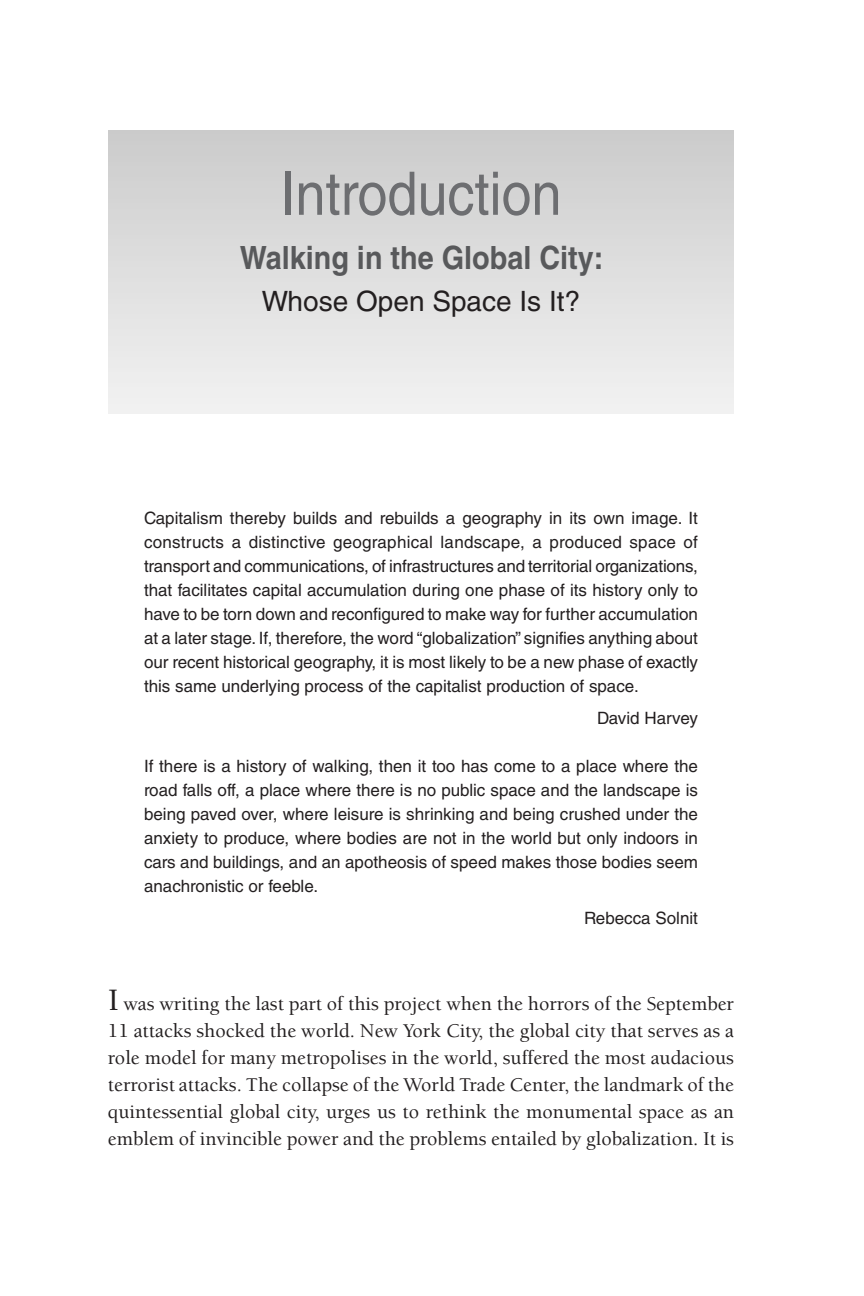
<style>
.page{position:relative;width:864px;height:1296px;background:#fff}
.page>*{position:absolute;margin:0;border:0;box-sizing:border-box;transform-origin:0 0}
.t1{font:60px "Helvetica LT Std";color:#6d6e71;scale:.9 1}
.t2{font:700 32px "Helvetica LT Std";color:#58595b;scale:.9 1}
.t3{font:28px "Helvetica LT Std";color:#231f20}
.t4{font:500 20px/27px "Berkeley Std";color:#231f20;text-align:justify}
.t5{font:17px/24px "Helvetica LT Std";color:#231f20;text-align:justify}
.s1{font-size:32px}
</style>
<div class="page">
<h1 class="t1" style="left:280px;top:170px;width:314px">Introduction</h1>
<h2 class="t2" style="left:240px;top:245px;width:406px">Walking in the Global City:</h2>
<h3 class="t3" style="left:262px;top:290px;width:320px">Whose Open Space Is It?</h3>
<p class="t5" style="left:144px;top:508px;width:556px">Capitalism thereby builds and rebuilds a geography in its own image. It constructs a distinctive geographical landscape, a produced space of transport and communications, of infrastructures and territorial organizations, that facilitates capital accumulation during one phase of its history only to have to be torn down and reconfigured to make way for further accumulation at a later stage. If, therefore, the word “globalization” signifies anything about our recent historical geography, it is most likely to be a new phase of exactly this same underlying process of the capitalist production of space.</p>
<p class="t5" style="left:597px;top:708px;width:103px">David Harvey</p>
<p class="t5" style="left:144px;top:756px;width:556px">If there is a history of walking, then it too has come to a place where the road falls off, a place where there is no public space and the landscape is being paved over, where leisure is shrinking and being crushed under the anxiety to produce, where bodies are not in the world but only indoors in cars and buildings, and an apotheosis of speed makes those bodies seem anachronistic or feeble.</p>
<p class="t5" style="left:584px;top:908px;width:115px">Rebecca Solnit</p>
<p class="t4" style="left:108px;top:992px;width:628px"><span class="s1">I</span> was writing the last part of this project when the horrors of the September 11 attacks shocked the world. New York City, the global city that serves as a role model for many metropolises in the world, suffered the most audacious terrorist attacks. The collapse of the World Trade Center, the landmark of the quintessential global city, urges us to rethink the monumental space as an emblem of invincible power and the problems entailed by globalization. It is</p>
</div>
